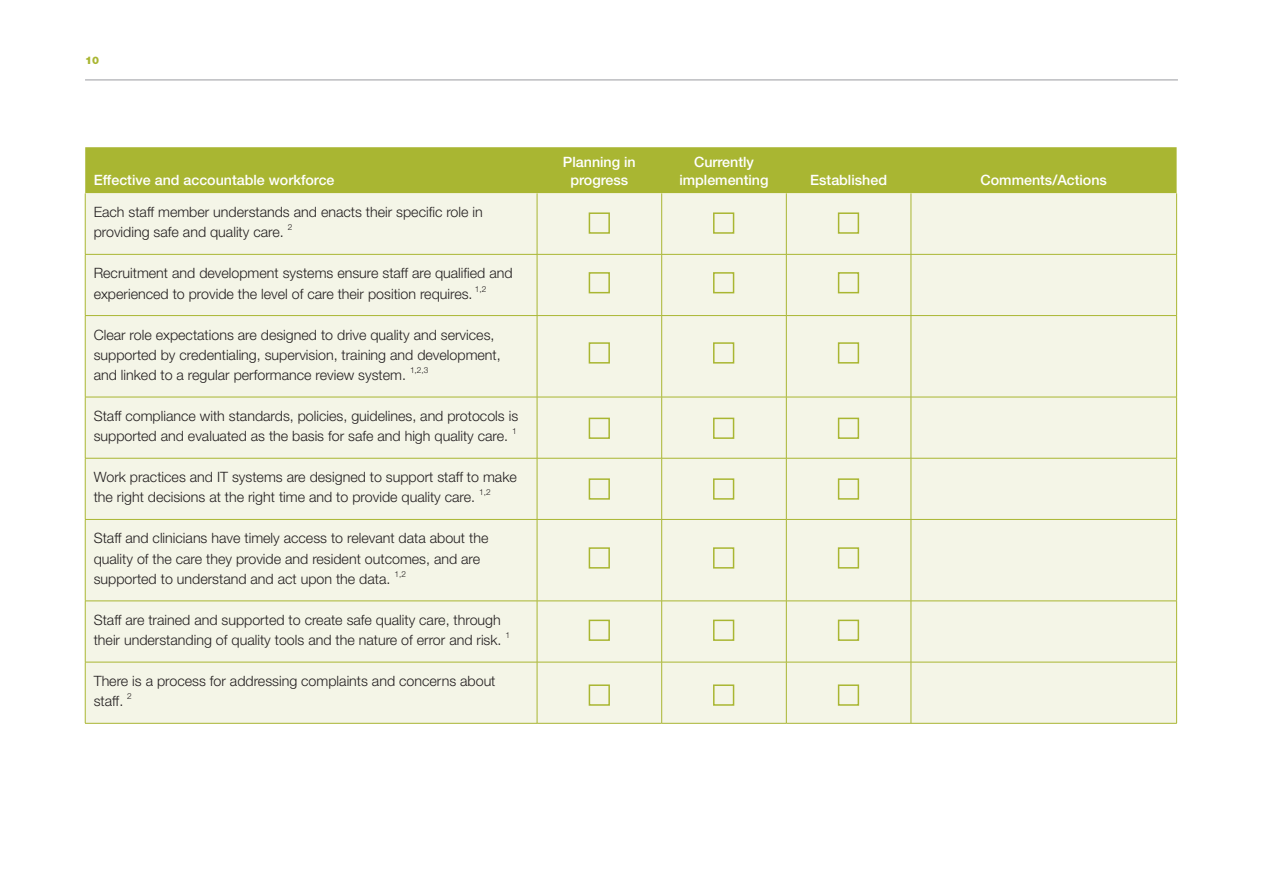
<style>
.page{position:relative;width:1263px;height:893px;background:#fff}
.page>*{position:absolute;margin:0;border:0;box-sizing:border-box;transform-origin:0 0}
.t1{font:300 14.25px/20.2px "Helvetica Neue LT";color:#231f20}
.t2{font:500 14.25px/18px "Helvetica Neue LT";color:#fff;text-align:center}
.t3{font:900 10.5px "Helvetica Neue LT";color:#a9b632}
.t4{font:300 8.25px "Helvetica Neue LT";color:#231f20}
</style>
<div class="page">
<hr style="left:85px;top:79px;width:1093px;height:2px;background:#bcbdc0">
<div style="left:85px;top:147px;width:1091px;height:46px;background:#a9b632"></div>
<div style="left:86px;top:193px;width:1090px;height:530px;background:#f4f5e7"></div>
<hr style="left:85px;top:193px;width:1px;height:61px;background:#a9b632">
<hr style="left:537px;top:193px;width:1px;height:61px;background:#a9b632">
<hr style="left:661px;top:193px;width:1px;height:61px;background:#a9b632">
<hr style="left:786px;top:193px;width:1px;height:61px;background:#a9b632">
<hr style="left:911px;top:193px;width:1px;height:61px;background:#a9b632">
<hr style="left:1176px;top:193px;width:1px;height:61px;background:#a9b632">
<hr style="left:85px;top:254px;width:452px;height:1px;background:#a9b632">
<hr style="left:85px;top:255px;width:1px;height:60px;background:#a9b632">
<hr style="left:537px;top:254px;width:125px;height:1px;background:#a9b632">
<hr style="left:537px;top:255px;width:1px;height:60px;background:#a9b632">
<hr style="left:662px;top:254px;width:124px;height:1px;background:#a9b632">
<hr style="left:661px;top:255px;width:1px;height:60px;background:#a9b632">
<hr style="left:786px;top:254px;width:125px;height:1px;background:#a9b632">
<hr style="left:786px;top:255px;width:1px;height:60px;background:#a9b632">
<hr style="left:911px;top:254px;width:266px;height:1px;background:#a9b632">
<hr style="left:911px;top:255px;width:1px;height:60px;background:#a9b632">
<hr style="left:1176px;top:255px;width:1px;height:60px;background:#a9b632">
<hr style="left:85px;top:315px;width:452px;height:1px;background:#a9b632">
<hr style="left:85px;top:316px;width:1px;height:81px;background:#a9b632">
<hr style="left:537px;top:315px;width:125px;height:1px;background:#a9b632">
<hr style="left:537px;top:316px;width:1px;height:81px;background:#a9b632">
<hr style="left:662px;top:315px;width:124px;height:1px;background:#a9b632">
<hr style="left:661px;top:316px;width:1px;height:81px;background:#a9b632">
<hr style="left:786px;top:315px;width:125px;height:1px;background:#a9b632">
<hr style="left:786px;top:316px;width:1px;height:81px;background:#a9b632">
<hr style="left:911px;top:315px;width:266px;height:1px;background:#a9b632">
<hr style="left:911px;top:316px;width:1px;height:81px;background:#a9b632">
<hr style="left:1176px;top:316px;width:1px;height:81px;background:#a9b632">
<hr style="left:85px;top:397px;width:452px;height:1px;background:#a9b632">
<hr style="left:85px;top:397px;width:1px;height:61px;background:#a9b632">
<hr style="left:537px;top:397px;width:125px;height:1px;background:#a9b632">
<hr style="left:537px;top:397px;width:1px;height:61px;background:#a9b632">
<hr style="left:662px;top:397px;width:124px;height:1px;background:#a9b632">
<hr style="left:661px;top:397px;width:1px;height:61px;background:#a9b632">
<hr style="left:786px;top:397px;width:125px;height:1px;background:#a9b632">
<hr style="left:786px;top:397px;width:1px;height:61px;background:#a9b632">
<hr style="left:911px;top:397px;width:266px;height:1px;background:#a9b632">
<hr style="left:911px;top:397px;width:1px;height:61px;background:#a9b632">
<hr style="left:1176px;top:397px;width:1px;height:61px;background:#a9b632">
<hr style="left:85px;top:458px;width:452px;height:1px;background:#a9b632">
<hr style="left:85px;top:458px;width:1px;height:61px;background:#a9b632">
<hr style="left:537px;top:458px;width:125px;height:1px;background:#a9b632">
<hr style="left:537px;top:458px;width:1px;height:61px;background:#a9b632">
<hr style="left:662px;top:458px;width:124px;height:1px;background:#a9b632">
<hr style="left:661px;top:458px;width:1px;height:61px;background:#a9b632">
<hr style="left:786px;top:458px;width:125px;height:1px;background:#a9b632">
<hr style="left:786px;top:458px;width:1px;height:61px;background:#a9b632">
<hr style="left:911px;top:458px;width:266px;height:1px;background:#a9b632">
<hr style="left:911px;top:458px;width:1px;height:61px;background:#a9b632">
<hr style="left:1176px;top:458px;width:1px;height:61px;background:#a9b632">
<hr style="left:85px;top:519px;width:452px;height:1px;background:#a9b632">
<hr style="left:85px;top:520px;width:1px;height:81px;background:#a9b632">
<hr style="left:537px;top:519px;width:125px;height:1px;background:#a9b632">
<hr style="left:537px;top:520px;width:1px;height:81px;background:#a9b632">
<hr style="left:662px;top:519px;width:124px;height:1px;background:#a9b632">
<hr style="left:661px;top:520px;width:1px;height:81px;background:#a9b632">
<hr style="left:786px;top:519px;width:125px;height:1px;background:#a9b632">
<hr style="left:786px;top:520px;width:1px;height:81px;background:#a9b632">
<hr style="left:911px;top:519px;width:266px;height:1px;background:#a9b632">
<hr style="left:911px;top:520px;width:1px;height:81px;background:#a9b632">
<hr style="left:1176px;top:520px;width:1px;height:81px;background:#a9b632">
<hr style="left:85px;top:601px;width:452px;height:1px;background:#a9b632">
<hr style="left:85px;top:601px;width:1px;height:61px;background:#a9b632">
<hr style="left:537px;top:601px;width:125px;height:1px;background:#a9b632">
<hr style="left:537px;top:601px;width:1px;height:61px;background:#a9b632">
<hr style="left:662px;top:601px;width:124px;height:1px;background:#a9b632">
<hr style="left:661px;top:601px;width:1px;height:61px;background:#a9b632">
<hr style="left:786px;top:601px;width:125px;height:1px;background:#a9b632">
<hr style="left:786px;top:601px;width:1px;height:61px;background:#a9b632">
<hr style="left:911px;top:601px;width:266px;height:1px;background:#a9b632">
<hr style="left:911px;top:601px;width:1px;height:61px;background:#a9b632">
<hr style="left:1176px;top:601px;width:1px;height:61px;background:#a9b632">
<hr style="left:85px;top:662px;width:452px;height:1px;background:#a9b632">
<hr style="left:85px;top:662px;width:1px;height:61px;background:#a9b632">
<hr style="left:537px;top:662px;width:125px;height:1px;background:#a9b632">
<hr style="left:537px;top:662px;width:1px;height:61px;background:#a9b632">
<hr style="left:662px;top:662px;width:124px;height:1px;background:#a9b632">
<hr style="left:661px;top:662px;width:1px;height:61px;background:#a9b632">
<hr style="left:786px;top:662px;width:125px;height:1px;background:#a9b632">
<hr style="left:786px;top:662px;width:1px;height:61px;background:#a9b632">
<hr style="left:911px;top:662px;width:266px;height:1px;background:#a9b632">
<hr style="left:911px;top:662px;width:1px;height:61px;background:#a9b632">
<hr style="left:1176px;top:662px;width:1px;height:61px;background:#a9b632">
<hr style="left:85px;top:723px;width:452px;height:1px;background:#a9b632">
<hr style="left:537px;top:723px;width:125px;height:1px;background:#a9b632">
<hr style="left:662px;top:723px;width:124px;height:1px;background:#a9b632">
<hr style="left:786px;top:723px;width:125px;height:1px;background:#a9b632">
<hr style="left:911px;top:723px;width:266px;height:1px;background:#a9b632">
<div style="left:589px;top:272px;width:21px;height:21px;border:2px solid #a9b632"></div>
<div style="left:589px;top:212px;width:21px;height:22px;border:2px solid #a9b632"></div>
<div style="left:589px;top:342px;width:21px;height:22px;border:2px solid #a9b632"></div>
<div style="left:589px;top:418px;width:21px;height:21px;border:2px solid #a9b632"></div>
<div style="left:589px;top:478px;width:21px;height:22px;border:2px solid #a9b632"></div>
<div style="left:589px;top:547px;width:21px;height:22px;border:2px solid #a9b632"></div>
<div style="left:589px;top:620px;width:21px;height:21px;border:2px solid #a9b632"></div>
<div style="left:589px;top:684px;width:21px;height:22px;border:2px solid #a9b632"></div>
<div style="left:713px;top:272px;width:21px;height:21px;border:2px solid #a9b632"></div>
<div style="left:713px;top:212px;width:21px;height:22px;border:2px solid #a9b632"></div>
<div style="left:713px;top:342px;width:21px;height:22px;border:2px solid #a9b632"></div>
<div style="left:713px;top:418px;width:21px;height:21px;border:2px solid #a9b632"></div>
<div style="left:713px;top:478px;width:21px;height:22px;border:2px solid #a9b632"></div>
<div style="left:713px;top:547px;width:21px;height:22px;border:2px solid #a9b632"></div>
<div style="left:713px;top:620px;width:21px;height:21px;border:2px solid #a9b632"></div>
<div style="left:713px;top:684px;width:21px;height:22px;border:2px solid #a9b632"></div>
<div style="left:838px;top:272px;width:21px;height:21px;border:2px solid #a9b632"></div>
<div style="left:838px;top:212px;width:21px;height:22px;border:2px solid #a9b632"></div>
<div style="left:838px;top:342px;width:21px;height:22px;border:2px solid #a9b632"></div>
<div style="left:838px;top:418px;width:21px;height:21px;border:2px solid #a9b632"></div>
<div style="left:838px;top:478px;width:21px;height:22px;border:2px solid #a9b632"></div>
<div style="left:838px;top:547px;width:21px;height:22px;border:2px solid #a9b632"></div>
<div style="left:838px;top:620px;width:21px;height:21px;border:2px solid #a9b632"></div>
<div style="left:838px;top:684px;width:21px;height:22px;border:2px solid #a9b632"></div>
<p class="t3" style="left:85px;top:54px;width:16px">10</p>
<p class="t2" style="left:94px;top:171px;width:242px">Effective and accountable workforce</p>
<p class="t1" style="left:94px;top:202px;width:391px">Each staff member understands and enacts their specific role in providing safe and quality care.</p>
<p class="t4" style="left:288px;top:222px;width:6px">2</p>
<p class="t1" style="left:94px;top:263px;width:420px">Recruitment and development systems ensure staff are qualified and experienced to provide the level of care their position requires.</p>
<p class="t4" style="left:475px;top:284px;width:13px">1,2</p>
<p class="t1" style="left:94px;top:324px;width:408px">Clear role expectations are designed to drive quality and services, supported by credentialing, supervision, training and development, and linked to a regular performance review system.</p>
<p class="t4" style="left:410px;top:365px;width:20px">1,2,3</p>
<p class="t1" style="left:94px;top:405px;width:426px">Staff compliance with standards, policies, guidelines, and protocols is supported and evaluated as the basis for safe and high quality care.</p>
<p class="t4" style="left:512px;top:426px;width:6px">1</p>
<p class="t1" style="left:94px;top:467px;width:425px">Work practices and IT systems are designed to support staff to make the right decisions at the right time and to provide quality care.</p>
<p class="t4" style="left:479px;top:487px;width:13px">1,2</p>
<p class="t1" style="left:94px;top:528px;width:396px">Staff and clinicians have timely access to relevant data about the quality of the care they provide and resident outcomes, and are supported to understand and act upon the data.</p>
<p class="t4" style="left:394px;top:569px;width:13px">1,2</p>
<p class="t1" style="left:94px;top:609px;width:409px">Staff are trained and supported to create safe quality care, through their understanding of quality tools and the nature of error and risk.</p>
<p class="t4" style="left:505px;top:630px;width:6px">1</p>
<p class="t1" style="left:94px;top:671px;width:403px">There is a process for addressing complaints and concerns about staff.</p>
<p class="t4" style="left:127px;top:691px;width:6px">2</p>
<p class="t2" style="left:563px;top:153px;width:74px">Planning in progress</p>
<p class="t2" style="left:679px;top:153px;width:91px">Currently implementing</p>
<p class="t2" style="left:810px;top:171px;width:78px">Established</p>
<p class="t2" style="left:980px;top:171px;width:128px">Comments/Actions</p>
</div>
